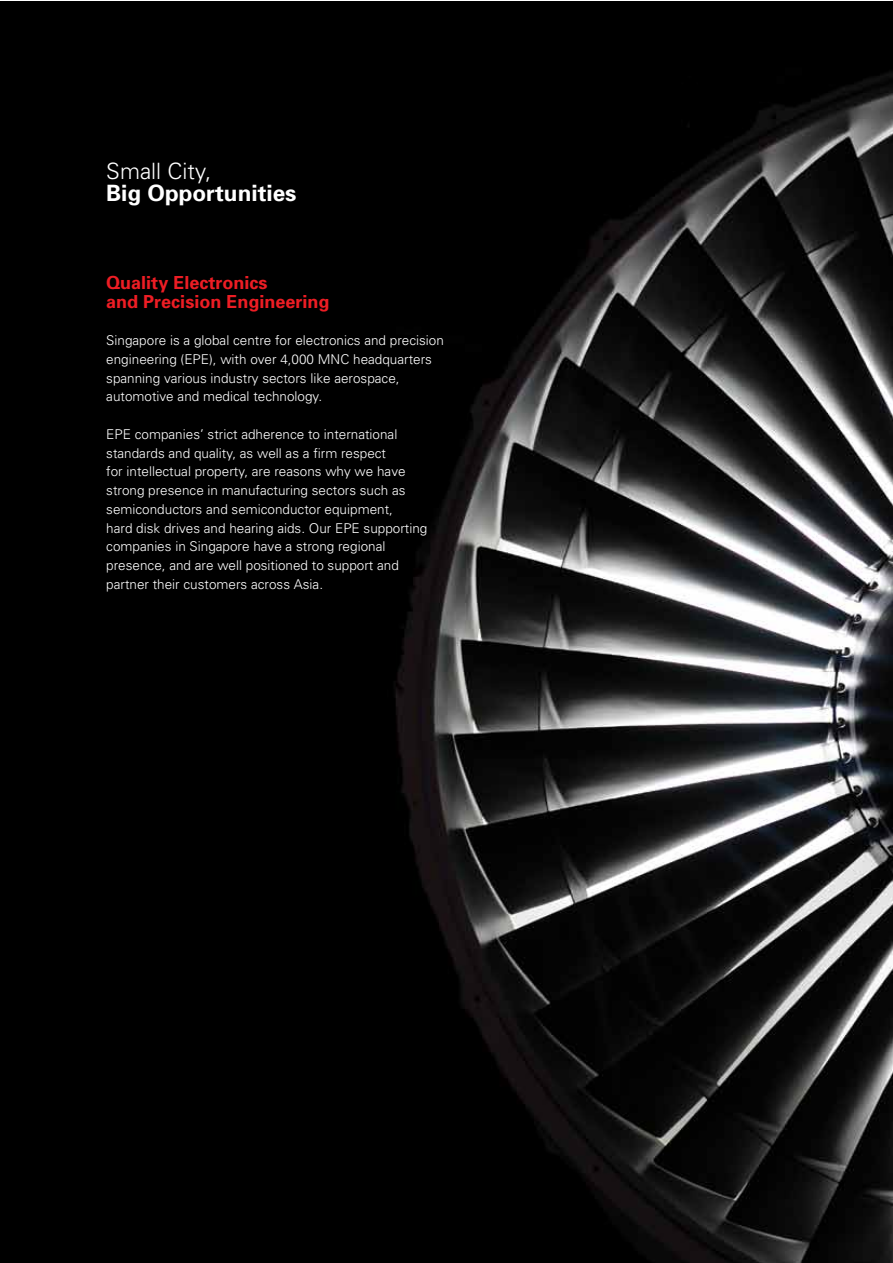
<style>
.page{position:relative;width:893px;height:1263px;background:#fff}
.page>*{position:absolute;margin:0;border:0;box-sizing:border-box;transform-origin:0 0}
.t1{font:700 22.5px "Univers";color:#fff}
.t2{font:300 22.5px "Univers";color:#fff}
.t3{font:700 18px/18.8px "Univers";color:#ed1d24}
.t4{font:300 13.5px/18.8px "Univers";color:#fff}
</style>
<div class="page">
<img style="left:0;top:1px;width:892px;height:1262px">
<h1 class="t2" style="left:106px;top:157px;width:107px">Small City,</h1>
<h1 class="t1" style="left:106px;top:180px;width:192px">Big Opportunities</h1>
<h2 class="t3" style="left:106px;top:273px;width:225px">Quality Electronics<br>and Precision Engineering</h2>
<p class="t4" style="left:106px;top:331px;width:339px">Singapore is a global centre for electronics and precision engineering (EPE), with over 4,000 MNC headquarters spanning various industry sectors like aerospace, automotive and medical technology.</p>
<p class="t4" style="left:106px;top:425px;width:323px">EPE companies’ strict adherence to international standards and quality, as well as a firm respect<br>for intellectual property, are reasons why we have strong presence in manufacturing sectors such as semiconductors and semiconductor equipment,<br>hard disk drives and hearing aids. Our EPE supporting companies in Singapore have a strong regional presence, and are well positioned to support and partner their customers across Asia.</p>
</div>
